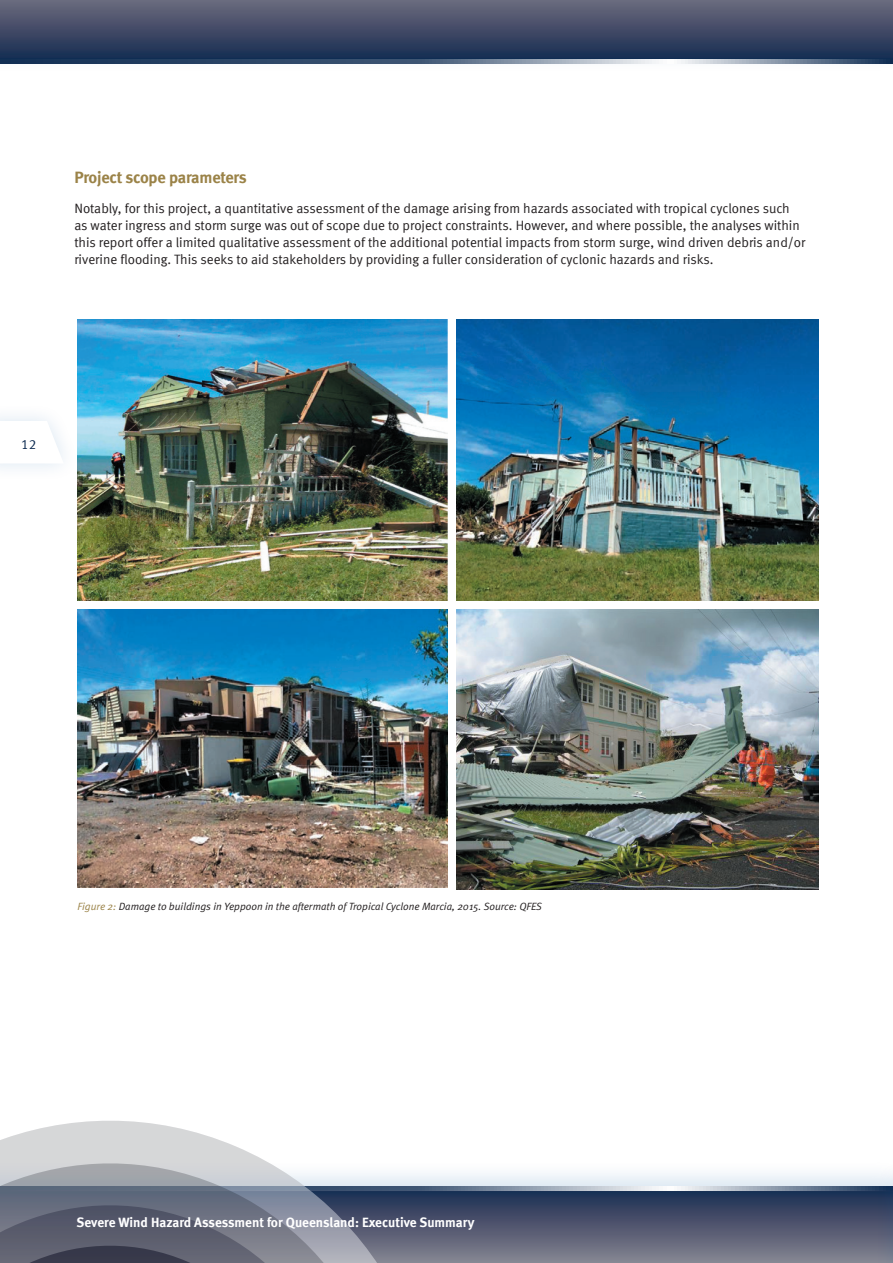
<style>
.page{position:relative;width:893px;height:1263px;background:#fff}
.page>*{position:absolute;margin:0;border:0;box-sizing:border-box;transform-origin:0 0}
.t1{font:16.5px "Meta Bold LF";letter-spacing:-.015em;color:#9b8348}
.t2{font:13.5px/17.2px "Meta Normal LF";color:#231f20}
.t3{font:13.5px "Meta Bold LF";color:#fff}
.t4{font:13.5px "Meta Normal LF";color:#0e2b51}
.t5{font:italic 10.5px "Meta Normal";color:#231f20}
.s1{color:#9b8348}
</style>
<div class="page">
<div style="left:0;top:1159px;width:893px;height:104px;background:#015ca6;opacity:.15"></div>
<svg style="left:476px;top:1191px;width:398px;height:72px;background:#515871"></svg>
<svg style="left:476px;top:1186px;width:398px;height:5px;background:#a1adbb"></svg>
<div style="left:874px;top:1159px;width:19px;height:104px;background:#015ca6;opacity:.15"></div>
<svg style="left:892px;top:1191px;width:1px;height:72px"></svg>
<div style="left:0;top:402px;width:80px;height:80px;background:#015ca6;opacity:.15"></div>
<svg style="left:0;top:421px;width:64px;height:42px"></svg>
<div style="left:0;top:0;width:893px;height:64px;background:linear-gradient(to bottom,#6d6a7d,#10284f)"></div>
<svg style="left:0;top:60px;width:893px;height:4px;background:#5f738c"></svg>
<svg style="left:59px;top:1120px;width:417px;height:143px"></svg>
<svg style="left:0;top:1125px;width:427px;height:138px"></svg>
<svg style="left:0;top:1173px;width:380px;height:90px;background:#717686"></svg>
<img style="left:78px;top:609px;width:370px;height:279px">
<img style="left:456px;top:609px;width:362px;height:281px">
<img style="left:78px;top:320px;width:370px;height:280px">
<img style="left:456px;top:320px;width:362px;height:280px">
<p class="t1" style="left:74px;top:167px;width:174px">Project scope parameters</p>
<p class="t2" style="left:74px;top:199px;width:732px">Notably, for this project, a quantitative assessment of the damage arising from hazards associated with tropical cyclones such as water ingress and storm surge was out of scope due to project constraints. However, and where possible, the analyses within this report offer a limited qualitative assessment of the additional potential impacts from storm surge, wind driven debris and/or riverine flooding. This seeks to aid stakeholders by providing a fuller consideration of cyclonic hazards and risks.</p>
<p class="t4" style="left:21px;top:436px;width:17px">12</p>
<p class="t5" style="left:78px;top:900px;width:466px"><span class="s1">Figure 2:</span> Damage to buildings in Yeppoon in the aftermath of Tropical Cyclone Marcia, 2015. Source: QFES</p>
<p class="t3" style="left:77px;top:1214px;width:399px">Severe Wind Hazard Assessment for Queensland: Executive Summary</p>
</div>
